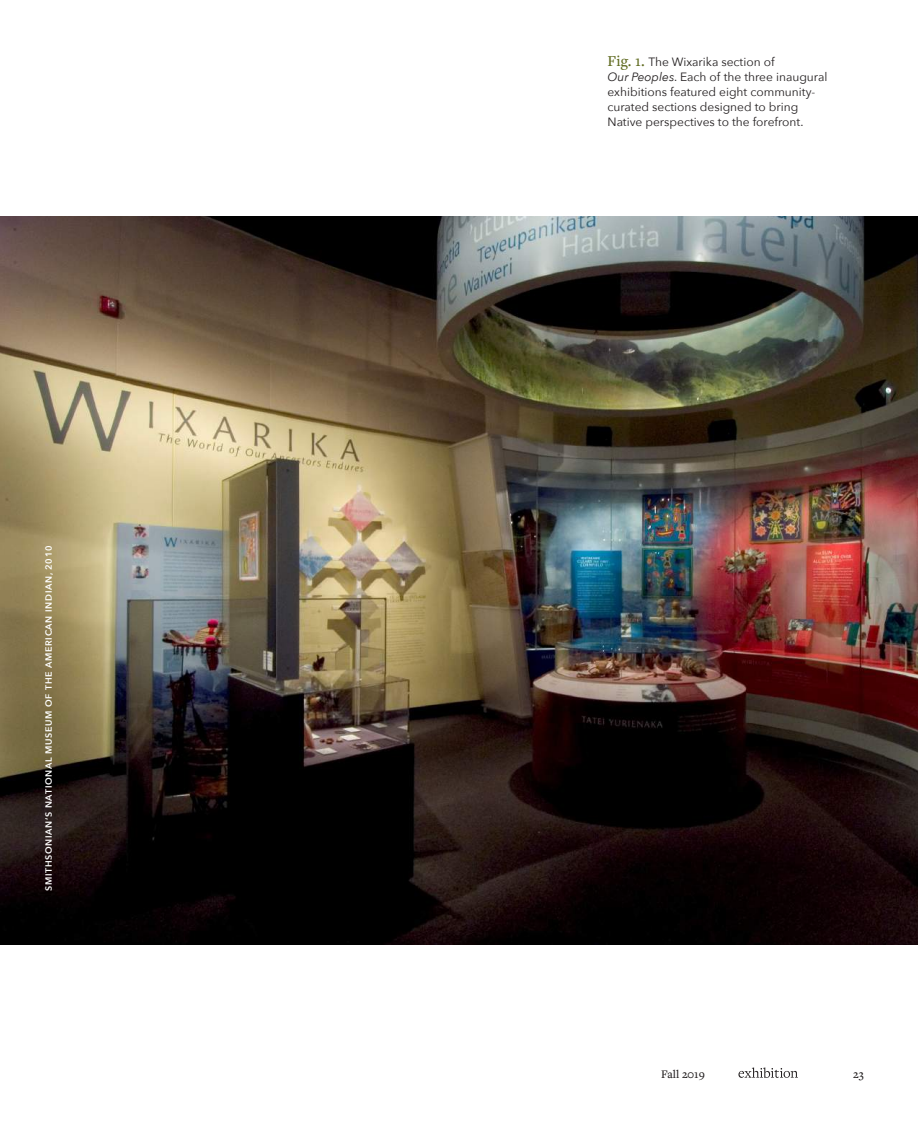
<style>
.page{position:relative;width:918px;height:1134px;background:#fff}
.page>*{position:absolute;margin:0;border:0;box-sizing:border-box;transform-origin:0 0}
.t1{font:12px/15px "Avenir Next";color:#231f20}
.t2{font:500 12px "Freight Text Pro";color:#231f20}
.t3{font:600 9px "Avenir Next";letter-spacing:.075em;color:#fff}
.s1{font-family:"Freight Text Pro";font-weight:500;font-size:15.75px;color:#5f6a1f}
.s2{font-style:italic}
</style>
<div class="page">
<svg style="left:738px;top:1067px;width:60px;height:11px"></svg>
<img style="left:2px;top:216px;width:914px;height:729px">
<p class="t3" style="left:41px;top:891px;width:347px;rotate:-90deg">SMITHSONIAN’S NATIONAL MUSEUM OF THE AMERICAN INDIAN, 2010</p>
<p class="t1" style="left:608px;top:54px;width:222px"><span class="s1">Fig. 1.</span> The Wixarika section of<br><span class="s2">Our Peoples</span>. Each of the three inaugural exhibitions featured eight community&shy;curated sections designed to bring Native perspectives to the forefront.</p>
<p class="t2" style="left:661px;top:1066px;width:45px">Fall 2019</p>
<p class="t2" style="left:853px;top:1066px;width:12px">23</p>
</div>
